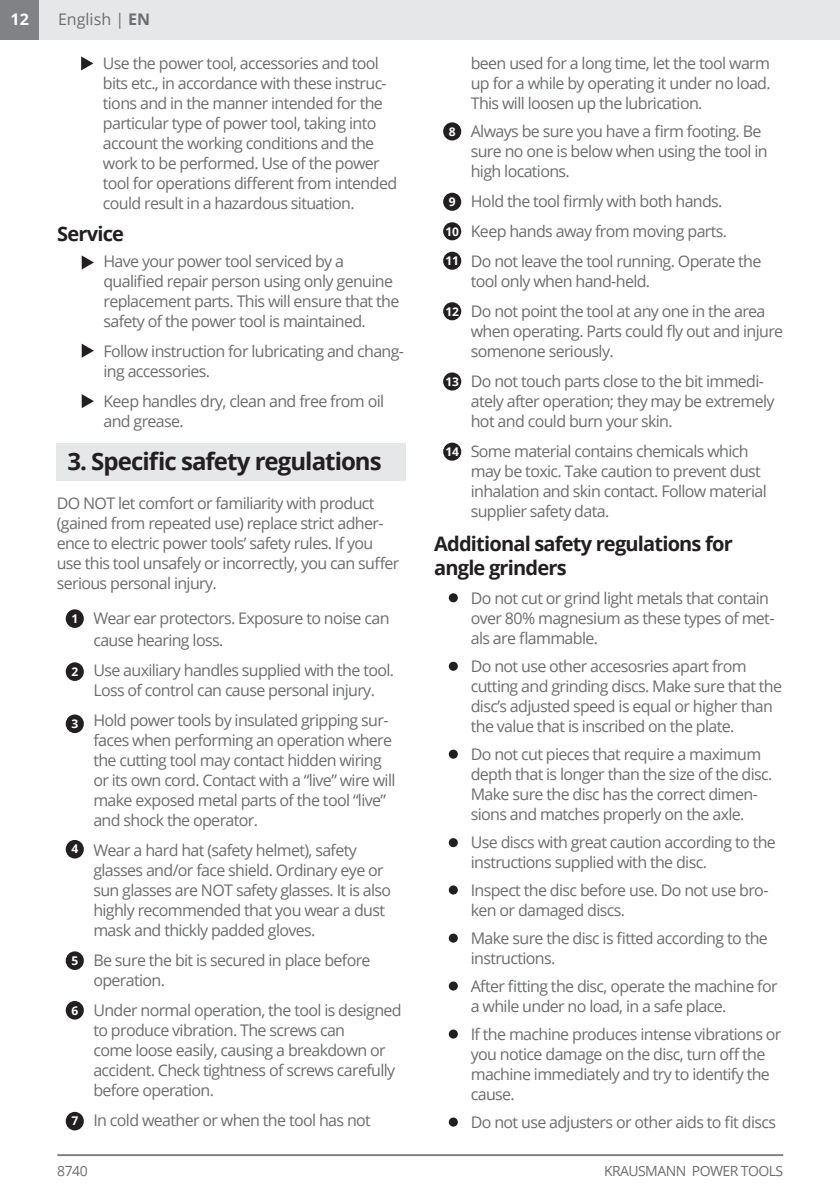
<style>
.page{position:relative;width:840px;height:1191px;background:#fff}
.page>*{position:absolute;margin:0;border:0;box-sizing:border-box;transform-origin:0 0}
.t1{font:700 24px "Open Sans";letter-spacing:-.04em;color:#231f20}
.t2{font:700 20px/24px "Open Sans";letter-spacing:-.04em;color:#231f20}
.t3{font:16px/20px "Open Sans";letter-spacing:-.04em;color:#6c6d70}
.t4{font:16px "Open Sans";color:#6c6d70}
.t5{font:700 16px "Open Sans";color:#fff}
.t6{font:14px "Open Sans";letter-spacing:-.04em;color:#6c6d70}
.t7{font:700 12px "Open Sans";color:#fff}
.s1{font-weight:700}
</style>
<div class="page">
<div style="left:0;top:0;width:40px;height:40px;background:#808285"></div>
<hr style="left:57px;top:1154px;width:725px;height:2px;background:#808285">
<div style="left:443px;top:122px;width:18px;height:18px;background:#231f20;border-radius:50%"></div>
<div style="left:443px;top:222px;width:18px;height:18px;background:#231f20;border-radius:50%"></div>
<div style="left:443px;top:252px;width:18px;height:18px;background:#231f20;border-radius:50%"></div>
<div style="left:443px;top:302px;width:18px;height:18px;background:#231f20;border-radius:50%"></div>
<div style="left:443px;top:442px;width:18px;height:19px;background:#231f20;border-radius:50%"></div>
<div style="left:443px;top:372px;width:18px;height:18px;background:#231f20;border-radius:50%"></div>
<div style="left:443px;top:193px;width:18px;height:18px;background:#231f20;border-radius:50%"></div>
<div style="left:40px;top:0;width:799px;height:40px;background:#e6e7e9"></div>
<svg style="left:81px;top:56px;width:12px;height:14px"></svg>
<svg style="left:82px;top:255px;width:12px;height:14px"></svg>
<svg style="left:82px;top:344px;width:12px;height:14px"></svg>
<svg style="left:82px;top:394px;width:12px;height:14px"></svg>
<div style="left:57px;top:443px;width:348px;height:38px;background:#e6e7e9"></div>
<div style="left:66px;top:951px;width:18px;height:19px;background:#231f20;border-radius:50%"></div>
<div style="left:66px;top:1001px;width:18px;height:18px;background:#231f20;border-radius:50%"></div>
<div style="left:66px;top:1111px;width:18px;height:19px;background:#231f20;border-radius:50%"></div>
<div style="left:66px;top:609px;width:18px;height:19px;background:#231f20;border-radius:50%"></div>
<div style="left:66px;top:662px;width:18px;height:19px;background:#231f20;border-radius:50%"></div>
<div style="left:66px;top:714px;width:18px;height:19px;background:#231f20;border-radius:50%"></div>
<div style="left:66px;top:840px;width:18px;height:18px;background:#231f20;border-radius:50%"></div>
<div style="left:448px;top:593px;width:9px;height:9px;background:#231f20;border-radius:50%"></div>
<svg style="left:448px;top:661px;width:9px;height:10px"></svg>
<svg style="left:448px;top:749px;width:9px;height:9px"></svg>
<div style="left:448px;top:838px;width:9px;height:9px;background:#231f20;border-radius:50%"></div>
<div style="left:448px;top:885px;width:9px;height:9px;background:#231f20;border-radius:50%"></div>
<svg style="left:448px;top:933px;width:9px;height:9px"></svg>
<div style="left:448px;top:981px;width:9px;height:9px;background:#231f20;border-radius:50%"></div>
<div style="left:448px;top:1029px;width:9px;height:9px;background:#231f20;border-radius:50%"></div>
<div style="left:448px;top:1117px;width:9px;height:9px;background:#231f20;border-radius:50%"></div>
<p class="t5" style="left:11px;top:8px;width:20px">12</p>
<p class="t4" style="left:58px;top:8px;width:94px">English | <span class="s1">EN</span></p>
<p class="t3" style="left:103px;top:53px;width:295px">Use the power tool, accessories and tool bits etc., in accordance with these instruc&shy;tions and in the manner intended for the particular type of power tool, taking into account the working conditions and the work to be performed. Use of the power tool for operations different from intended could result in a hazardous situation.</p>
<p class="t2" style="left:57px;top:221px;width:68px">Service</p>
<p class="t3" style="left:103px;top:251px;width:297px">Have your power tool serviced by a qualified repair person using only genuine replacement parts. This will ensure that the safety of the power tool is maintained.</p>
<p class="t3" style="left:103px;top:341px;width:302px">Follow instruction for lubricating and chang&shy;ing accessories.</p>
<p class="t3" style="left:103px;top:391px;width:282px">Keep handles dry, clean and free from oil and grease.</p>
<h1 class="t1" style="left:67px;top:444px;width:316px">3. Specific safety regulations</h1>
<p class="t3" style="left:57px;top:493px;width:344px">DO NOT let comfort or familiarity with product (gained from repeated use) replace strict adher&shy;ence to electric power tools’ safety rules. If you use this tool unsafely or incorrectly, you can suffer serious personal injury.</p>
<p class="t7" style="left:71px;top:610px;width:8px">1</p>
<p class="t7" style="left:71px;top:663px;width:8px">2</p>
<p class="t7" style="left:71px;top:715px;width:8px">3</p>
<p class="t7" style="left:71px;top:840px;width:8px">4</p>
<p class="t7" style="left:71px;top:952px;width:8px">5</p>
<p class="t7" style="left:71px;top:1001px;width:8px">6</p>
<p class="t7" style="left:71px;top:1112px;width:8px">7</p>
<p class="t3" style="left:93px;top:607px;width:297px;line-height:22px">Wear ear protectors. Exposure to noise can cause hearing loss.</p>
<p class="t3" style="left:93px;top:660px;width:302px">Use auxiliary handles supplied with the tool.<br>Loss of control can cause personal injury.</p>
<p class="t3" style="left:93px;top:710px;width:303px">Hold power tools by insulated gripping sur&shy;faces when performing an operation where the cutting tool may contact hidden wiring or its own cord. Contact with a “live” wire will make exposed metal parts of the tool “live” and shock the operator.</p>
<p class="t3" style="left:93px;top:840px;width:299px">Wear a hard hat (safety helmet), safety glasses and/or face shield. Ordinary eye or sun glasses are NOT safety glasses. It is also highly recommended that you wear a dust mask and thickly padded gloves.</p>
<p class="t3" style="left:93px;top:950px;width:278px">Βe sure the bit is secured in place before operation.</p>
<p class="t3" style="left:93px;top:1000px;width:310px">Under normal operation, the tool is designed to produce vibration. The screws can<br>come loose easily, causing a breakdown or accident. Check tightness of screws carefully before operation.</p>
<p class="t3" style="left:93px;top:1110px;width:279px">In cold weather or when the tool has not</p>
<p class="t7" style="left:448px;top:123px;width:8px">8</p>
<p class="t7" style="left:448px;top:193px;width:8px">9</p>
<p class="t7" style="left:445px;top:223px;width:15px">10</p>
<p class="t7" style="left:445px;top:252px;width:15px">11</p>
<p class="t7" style="left:445px;top:303px;width:15px">12</p>
<p class="t7" style="left:445px;top:373px;width:15px">13</p>
<p class="t7" style="left:445px;top:443px;width:15px">14</p>
<p class="t3" style="left:470px;top:53px;width:301px;text-align:justify">been used for a long time, let the tool warm up for a while by operating it under no load.<br>This will loosen up the lubrication.</p>
<p class="t3" style="left:470px;top:121px;width:298px">Always be sure you have a firm footing. Be sure no one is below when using the tool in high locations.</p>
<p class="t3" style="left:470px;top:186px;width:292px;line-height:30px">Hold the tool firmly with both hands.<br>Κeep hands away from moving parts.<br>Do not leave the tool running. Operate the</p>
<p class="t3" style="left:470px;top:266px;width:296px;line-height:30px">tool only when hand-held.<br>Do not point the tool at any one in the area</p>
<p class="t3" style="left:470px;top:321px;width:314px">when operating. Parts could fly out and injure somenone seriously.</p>
<p class="t3" style="left:470px;top:371px;width:305px">Do not touch parts close to the bit immedi&shy;ately after operation; they may be extremely hot and could burn your skin.</p>
<p class="t3" style="left:470px;top:441px;width:297px">Some material contains chemicals which may be toxic. Take caution to prevent dust inhalation and skin contact. Follow material supplier safety data.</p>
<p class="t2" style="left:434px;top:531px;width:300px">Additional safety regulations for angle grinders</p>
<p class="t3" style="left:470px;top:587px;width:305px">Do not cut or grind light metals that contain over 80% magnesium as these types of met&shy;als are flammable.</p>
<p class="t3" style="left:470px;top:655px;width:312px">Do not use other accesosries apart from cutting and grinding discs. Make sure that the disc’s adjusted speed is equal or higher than the value that is inscribed on the plate.</p>
<p class="t3" style="left:470px;top:743px;width:303px">Do not cut pieces that require a maximum depth that is longer than the size of the disc.<br>Make sure the disc has the correct dimen&shy;sions and matches properly on the axle.</p>
<p class="t3" style="left:470px;top:831px;width:306px">Use discs with great caution according to the instructions supplied with the disc.</p>
<p class="t3" style="left:470px;top:879px;width:299px">Inspect the disc before use. Do not use bro&shy;ken or damaged discs.</p>
<p class="t3" style="left:470px;top:927px;width:298px">Make sure the disc is fitted according to the instructions.</p>
<p class="t3" style="left:470px;top:975px;width:308px">After fitting the disc, operate the machine for a while under no load, in a safe place.</p>
<p class="t3" style="left:470px;top:1023px;width:312px">If the machine produces intense vibrations or you notice damage on the disc, turn off the machine immediately and try to identify the cause.</p>
<p class="t3" style="left:470px;top:1111px;width:306px">Do not use adjusters or other aids to fit discs</p>
<p class="t6" style="left:57px;top:1161px;width:32px">8740</p>
<p class="t6" style="left:603px;top:1161px;width:181px">KRAUSMANN POWER TOOLS</p>
</div>
